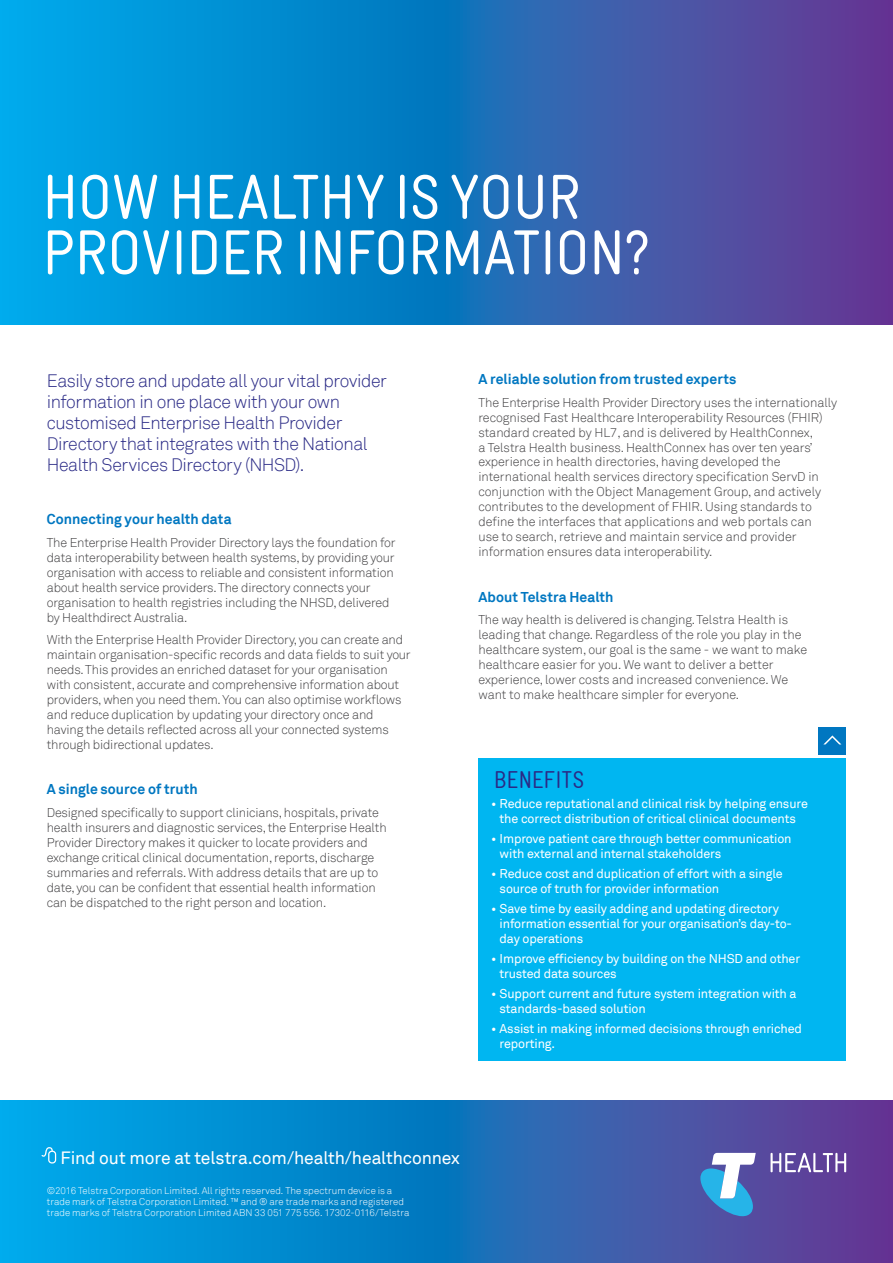
<style>
.page{position:relative;width:893px;height:1263px;background:#fff}
.page>*{position:absolute;margin:0;border:0;box-sizing:border-box;transform-origin:0 0}
.t1{font:63px/55.5px "Telstra Gravur TT";letter-spacing:.01em;color:#fff}
.t2{font:24px "Telstra Gravur TT";letter-spacing:.02em;color:#2a2a86}
.t3{font:300 18px/21px "Telstra Akkurat TT";letter-spacing:-.02em;color:#2a2a86}
.t4{font:17.85px "Telstra Akkurat TT";letter-spacing:-.005em;color:#fff}
.t5{font:700 14.25px "Telstra Akkurat TT";letter-spacing:.005em;color:#0077c1}
.t6{font:300 12.75px/15px "Telstra Akkurat TT";letter-spacing:-.01em;color:#414042}
.t7{font:12.75px/15px "Telstra Akkurat TT";letter-spacing:-.01em;color:#fff}
.t8{font:300 9.75px/11.2px "Telstra Akkurat TT";letter-spacing:.005em;color:#fff}
</style>
<div class="page">
<svg style="left:0;top:1100px;width:893px;height:163px;background:#2074be"></svg>
<svg style="left:0;top:0;width:893px;height:324px;background:#2173bd"></svg>
<svg style="left:700px;top:1153px;width:56px;height:63px"></svg>
<svg style="left:770px;top:1153px;width:76px;height:19px"></svg>
<svg style="left:41px;top:1147px;width:15px;height:16px"></svg>
<div style="left:478px;top:759px;width:368px;height:302px;background:#00b6f1"></div>
<div style="left:819px;top:727px;width:27px;height:27px;background:#0077c1"></div>
<svg style="left:824px;top:735px;width:17px;height:9px"></svg>
<h1 class="t1" style="left:43px;top:167px;width:608px">HOW HEALTHY IS YOUR<br>PROVIDER INFORMATION?</h1>
<h3 class="t3" style="left:47px;top:370px;width:342px">Easily store and update all your vital provider information in one place with your own customised Enterprise Health Provider Directory that integrates with the National Health Services Directory (NHSD).</h3>
<p class="t5" style="left:47px;top:510px;width:186px">Connecting your health data</p>
<p class="t6" style="left:47px;top:535px;width:350px">The Enterprise Health Provider Directory lays the foundation for data interoperability between health systems, by providing your organisation with access to reliable and consistent information about health service providers. The directory connects your organisation to health registries including the NHSD, delivered by Healthdirect Australia.</p>
<p class="t6" style="left:47px;top:632px;width:365px">With the Enterprise Health Provider Directory, you can create and maintain organisation-specific records and data fields to suit your needs. This provides an enriched dataset for your organisation with consistent, accurate and comprehensive information about providers, when you need them. You can also optimise workflows and reduce duplication by updating your directory once and having the details reflected across all your connected systems through bidirectional updates.</p>
<p class="t5" style="left:47px;top:780px;width:152px">A single source of truth</p>
<p class="t6" style="left:47px;top:805px;width:341px">Designed specifically to support clinicians, hospitals, private health insurers and diagnostic services, the Enterprise Health Provider Directory makes it quicker to locate providers and exchange critical clinical documentation, reports, discharge summaries and referrals. With address details that are up to date, you can be confident that essential health information can be dispatched to the right person and location.</p>
<p class="t5" style="left:478px;top:370px;width:260px">A reliable solution from trusted experts</p>
<p class="t6" style="left:478px;top:395px;width:360px">The Enterprise Health Provider Directory uses the internationally recognised Fast Healthcare Interoperability Resources (FHIR) standard created by HL7, and is delivered by HealthConnex,<br>a Telstra Health business. HealthConnex has over ten years’ experience in health directories, having developed the international health services directory specification ServD in conjunction with the Object Management Group, and actively contributes to the development of FHIR. Using standards to define the interfaces that applications and web portals can<br>use to search, retrieve and maintain service and provider information ensures data interoperability.</p>
<p class="t5" style="left:478px;top:588px;width:137px">About Telstra Health</p>
<p class="t6" style="left:478px;top:612px;width:330px">The way health is delivered is changing. Telstra Health is leading that change. Regardless of the role you play in the healthcare system, our goal is the same - we want to make healthcare easier for you. We want to deliver a better experience, lower costs and increased convenience. We want to make healthcare simpler for everyone.</p>
<h2 class="t2" style="left:494px;top:765px;width:92px">BENEFITS</h2>
<p class="t7" style="left:491px;top:796px;width:318px;text-align:center">• Reduce reputational and clinical risk by helping ensure the correct distribution of critical clinical documents</p>
<p class="t7" style="left:500px;top:831px;width:293px;text-indent:-9px">• Improve patient care through better communication with external and internal stakeholders</p>
<p class="t7" style="left:500px;top:866px;width:284px;text-indent:-9px">• Reduce cost and duplication of effort with a single source of truth for provider information</p>
<p class="t7" style="left:500px;top:901px;width:294px;text-indent:-9px">• Save time by easily adding and updating directory information essential for your organisation’s day-to&shy;day operations</p>
<p class="t7" style="left:500px;top:951px;width:302px;text-indent:-9px">• Improve efficiency by building on the NHSD and other trusted data sources</p>
<p class="t7" style="left:500px;top:986px;width:298px;text-indent:-9px">• Support current and future system integration with a standards-based solution</p>
<p class="t7" style="left:500px;top:1021px;width:304px;text-indent:-9px">• Assist in making informed decisions through enriched reporting.</p>
<h3 class="t4" style="left:60px;top:1147px;width:401px">Find out more at telstra.com/health/healthconnex</h3>
<p class="t8" style="left:47px;top:1185px;width:364px">©2016 Telstra Corporation Limited. All rights reserved. The spectrum device is a trade mark of Telstra Corporation Limited. ™ and ® are trade marks and registered trade marks of Telstra Corporation Limited ABN 33 051 775 556. 17302-0116/Telstra</p>
</div>
